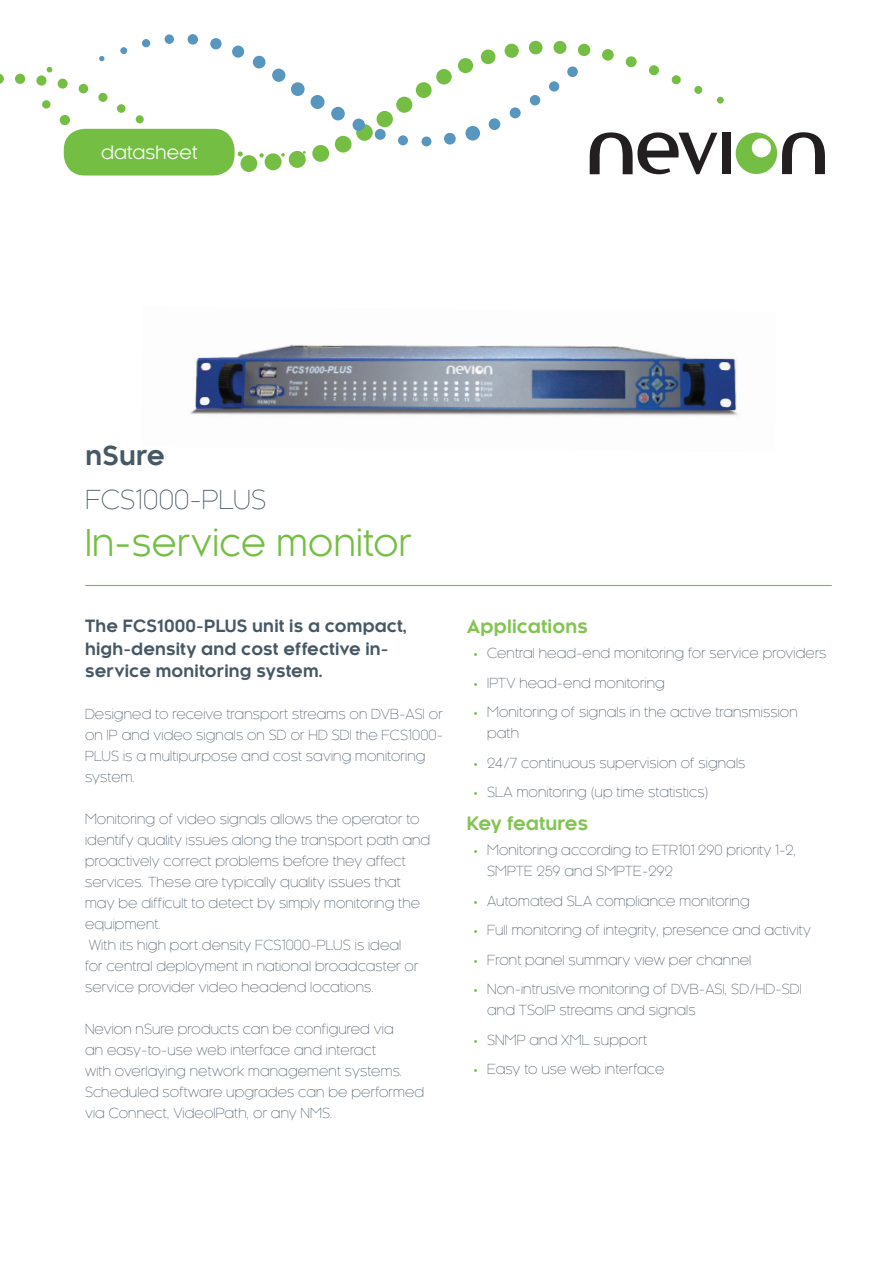
<style>
.page{position:relative;width:893px;height:1263px;background:#fff}
.page>*{position:absolute;margin:0;border:0;box-sizing:border-box;transform-origin:0 0}
.t1{font:36px "Kessel 105";letter-spacing:.01em;color:#74bf43}
.t2{font:300 25.5px "Kessel 105";letter-spacing:.01em;color:#475865}
.t3{font:700 25.5px "Kessel 105";letter-spacing:.01em;color:#475865}
.t4{font:700 18px "Kessel 105";letter-spacing:.01em;color:#82c451}
.t5{font:18px "Kessel 105";letter-spacing:.01em;color:#fff}
.t6{font:700 16.5px/22.5px "Kessel 105";letter-spacing:.01em;color:#475865}
.t7{font:300 13.5px/21px "Kessel 105";letter-spacing:.01em;color:#475865}
.s1{font-family:"Myriad Pro";font-weight:400;color:#74bf43}
</style>
<div class="page">
<svg style="left:590px;top:132px;width:127px;height:42px"></svg>
<div style="left:722px;top:133px;width:9px;height:41px;background:#231f20"></div>
<svg style="left:736px;top:132px;width:89px;height:42px"></svg>
<svg style="left:47px;top:67px;width:5px;height:5px"></svg>
<div style="left:42px;top:100px;width:8px;height:9px;background:#74bf43;border-radius:50%"></div>
<div style="left:60px;top:115px;width:10px;height:10px;background:#74bf43;border-radius:50%"></div>
<div style="left:240px;top:155px;width:17px;height:17px;background:#74bf43;border-radius:50%"></div>
<div style="left:265px;top:153px;width:17px;height:17px;background:#74bf43;border-radius:50%"></div>
<div style="left:289px;top:151px;width:17px;height:17px;background:#74bf43;border-radius:50%"></div>
<div style="left:312px;top:145px;width:17px;height:17px;background:#74bf43;border-radius:50%"></div>
<div style="left:335px;top:136px;width:17px;height:17px;background:#74bf43;border-radius:50%"></div>
<div style="left:356px;top:124px;width:17px;height:17px;background:#74bf43;border-radius:50%"></div>
<div style="left:376px;top:111px;width:17px;height:16px;background:#74bf43;border-radius:50%"></div>
<div style="left:396px;top:97px;width:16px;height:16px;background:#74bf43;border-radius:50%"></div>
<div style="left:416px;top:82px;width:16px;height:16px;background:#74bf43;border-radius:50%"></div>
<div style="left:436px;top:69px;width:16px;height:16px;background:#74bf43;border-radius:50%"></div>
<div style="left:458px;top:58px;width:15px;height:15px;background:#74bf43;border-radius:50%"></div>
<div style="left:481px;top:49px;width:14px;height:15px;background:#74bf43;border-radius:50%"></div>
<div style="left:504px;top:44px;width:15px;height:14px;background:#74bf43;border-radius:50%"></div>
<div style="left:529px;top:41px;width:14px;height:13px;background:#74bf43;border-radius:50%"></div>
<div style="left:553px;top:41px;width:13px;height:13px;background:#74bf43;border-radius:50%"></div>
<div style="left:578px;top:44px;width:12px;height:12px;background:#74bf43;border-radius:50%"></div>
<div style="left:602px;top:49px;width:12px;height:12px;background:#74bf43;border-radius:50%"></div>
<div style="left:626px;top:56px;width:11px;height:11px;background:#74bf43;border-radius:50%"></div>
<div style="left:649px;top:65px;width:10px;height:10px;background:#74bf43;border-radius:50%"></div>
<div style="left:672px;top:75px;width:9px;height:9px;background:#74bf43;border-radius:50%"></div>
<div style="left:694px;top:86px;width:8px;height:8px;background:#74bf43;border-radius:50%"></div>
<div style="left:717px;top:97px;width:7px;height:7px;background:#74bf43;border-radius:50%"></div>
<svg style="left:281px;top:153px;width:4px;height:4px"></svg>
<svg style="left:259px;top:153px;width:5px;height:5px"></svg>
<svg style="left:238px;top:151px;width:5px;height:5px"></svg>
<div style="left:136px;top:115px;width:8px;height:8px;background:#74bf43;border-radius:50%"></div>
<div style="left:117px;top:104px;width:9px;height:9px;background:#74bf43;border-radius:50%"></div>
<div style="left:98px;top:93px;width:10px;height:9px;background:#74bf43;border-radius:50%"></div>
<div style="left:79px;top:84px;width:9px;height:9px;background:#74bf43;border-radius:50%"></div>
<div style="left:58px;top:79px;width:10px;height:10px;background:#74bf43;border-radius:50%"></div>
<div style="left:36px;top:75px;width:11px;height:11px;background:#74bf43;border-radius:50%"></div>
<div style="left:15px;top:74px;width:10px;height:10px;background:#74bf43;border-radius:50%"></div>
<svg style="left:0;top:74px;width:4px;height:10px"></svg>
<div style="left:567px;top:66px;width:11px;height:11px;background:#5696bf;border-radius:50%"></div>
<div style="left:549px;top:81px;width:10px;height:11px;background:#5696bf;border-radius:50%"></div>
<div style="left:530px;top:95px;width:10px;height:10px;background:#5696bf;border-radius:50%"></div>
<div style="left:510px;top:107px;width:11px;height:11px;background:#5696bf;border-radius:50%"></div>
<div style="left:489px;top:118px;width:11px;height:12px;background:#5696bf;border-radius:50%"></div>
<div style="left:465px;top:126px;width:15px;height:15px;background:#5696bf;border-radius:50%"></div>
<div style="left:444px;top:133px;width:12px;height:12px;background:#5696bf;border-radius:50%"></div>
<div style="left:421px;top:136px;width:10px;height:10px;background:#5696bf;border-radius:50%"></div>
<div style="left:398px;top:135px;width:10px;height:10px;background:#5696bf;border-radius:50%"></div>
<div style="left:375px;top:129px;width:11px;height:11px;background:#5696bf;border-radius:50%"></div>
<div style="left:352px;top:119px;width:13px;height:12px;background:#5696bf;border-radius:50%"></div>
<div style="left:331px;top:107px;width:14px;height:13px;background:#5696bf;border-radius:50%"></div>
<div style="left:310px;top:95px;width:15px;height:14px;background:#5696bf;border-radius:50%"></div>
<div style="left:291px;top:82px;width:14px;height:14px;background:#5696bf;border-radius:50%"></div>
<div style="left:272px;top:69px;width:13px;height:13px;background:#5696bf;border-radius:50%"></div>
<div style="left:253px;top:56px;width:13px;height:13px;background:#5696bf;border-radius:50%"></div>
<div style="left:232px;top:46px;width:12px;height:12px;background:#5696bf;border-radius:50%"></div>
<div style="left:210px;top:38px;width:12px;height:11px;background:#5696bf;border-radius:50%"></div>
<div style="left:188px;top:34px;width:10px;height:11px;background:#5696bf;border-radius:50%"></div>
<div style="left:165px;top:34px;width:9px;height:10px;background:#5696bf;border-radius:50%"></div>
<div style="left:142px;top:39px;width:8px;height:8px;background:#5696bf;border-radius:50%"></div>
<div style="left:120px;top:47px;width:7px;height:7px;background:#5696bf;border-radius:50%"></div>
<svg style="left:99px;top:56px;width:5px;height:5px"></svg>
<hr style="left:86px;top:585px;width:745px;height:1px;background:#74bf43">
<div style="left:64px;top:129px;width:171px;height:46px;background:#74bf43;border-radius:21px"></div>
<img style="left:190px;top:344px;width:548px;height:72px">
<h3 class="t5" style="left:101px;top:142px;width:98px">datasheet</h3>
<h2 class="t3" style="left:85px;top:441px;width:81px">nSure</h2>
<h2 class="t2" style="left:85px;top:485px;width:182px">FCS1000-PLUS</h2>
<h1 class="t1" style="left:85px;top:523px;width:328px">In-service monitor</h1>
<p class="t6" style="left:85px;top:615px;width:324px">The FCS1000-PLUS unit is a compact, high-density and cost effective in&shy;service monitoring system.</p>
<p class="t7" style="left:85px;top:703px;width:360px">Designed to receive transport streams on DVB-ASI or on IP and video signals on SD or HD SDI the FCS1000- PLUS is a multipurpose and cost saving monitoring system.</p>
<p class="t7" style="left:85px;top:808px;width:347px">Monitoring of video signals allows the operator to identify quality issues along the transport path and proactively correct problems before they affect services. These are typically quality issues that may be difficult to detect by simply monitoring the equipment.<br>With its high port density FCS1000-PLUS is ideal<br>for central deployment in national broadcaster or service provider video headend locations.</p>
<p class="t7" style="left:85px;top:1019px;width:341px">Nevion nSure products can be configured via<br>an easy-to-use web interface and interact<br>with overlaying network management systems.<br>Scheduled software upgrades can be performed via Connect, VideoIPath, or any NMS.</p>
<h3 class="t4" style="left:467px;top:616px;width:122px">Applications</h3>
<p class="t7" style="left:474px;top:643px;width:354px"><span class="s1">•</span> Central head-end monitoring for service providers</p>
<p class="t7" style="left:474px;top:672px;width:193px"><span class="s1">•</span> IPTV head-end monitoring</p>
<p class="t7" style="left:487px;top:702px;width:312px;text-indent:-14px"><span class="s1">•</span> Monitoring of signals in the active transmission path</p>
<p class="t7" style="left:474px;top:752px;width:273px"><span class="s1">•</span> 24/7 continuous supervision of signals</p>
<p class="t7" style="left:474px;top:782px;width:236px"><span class="s1">•</span> SLA monitoring (up time statistics)</p>
<h3 class="t4" style="left:467px;top:813px;width:123px">Key features</h3>
<p class="t7" style="left:487px;top:840px;width:310px;text-indent:-14px"><span class="s1">•</span> Monitoring according to ETR101 290 priority 1-2,<br>SMPTE 259 and SMPTE-292</p>
<p class="t7" style="left:474px;top:890px;width:278px"><span class="s1">•</span> Automated SLA compliance monitoring</p>
<p class="t7" style="left:474px;top:920px;width:339px"><span class="s1">•</span> Full monitoring of integrity, presence and activity</p>
<p class="t7" style="left:474px;top:949px;width:279px"><span class="s1">•</span> Front panel summary view per channel</p>
<p class="t7" style="left:487px;top:979px;width:316px;text-indent:-14px"><span class="s1">•</span> Non-intrusive monitoring of DVB-ASI, SD/HD-SDI and TSoIP streams and signals</p>
<p class="t7" style="left:474px;top:1029px;width:175px"><span class="s1">•</span> SNMP and XML support</p>
<p class="t7" style="left:474px;top:1059px;width:192px"><span class="s1">•</span> Easy to use web interface</p>
</div>
